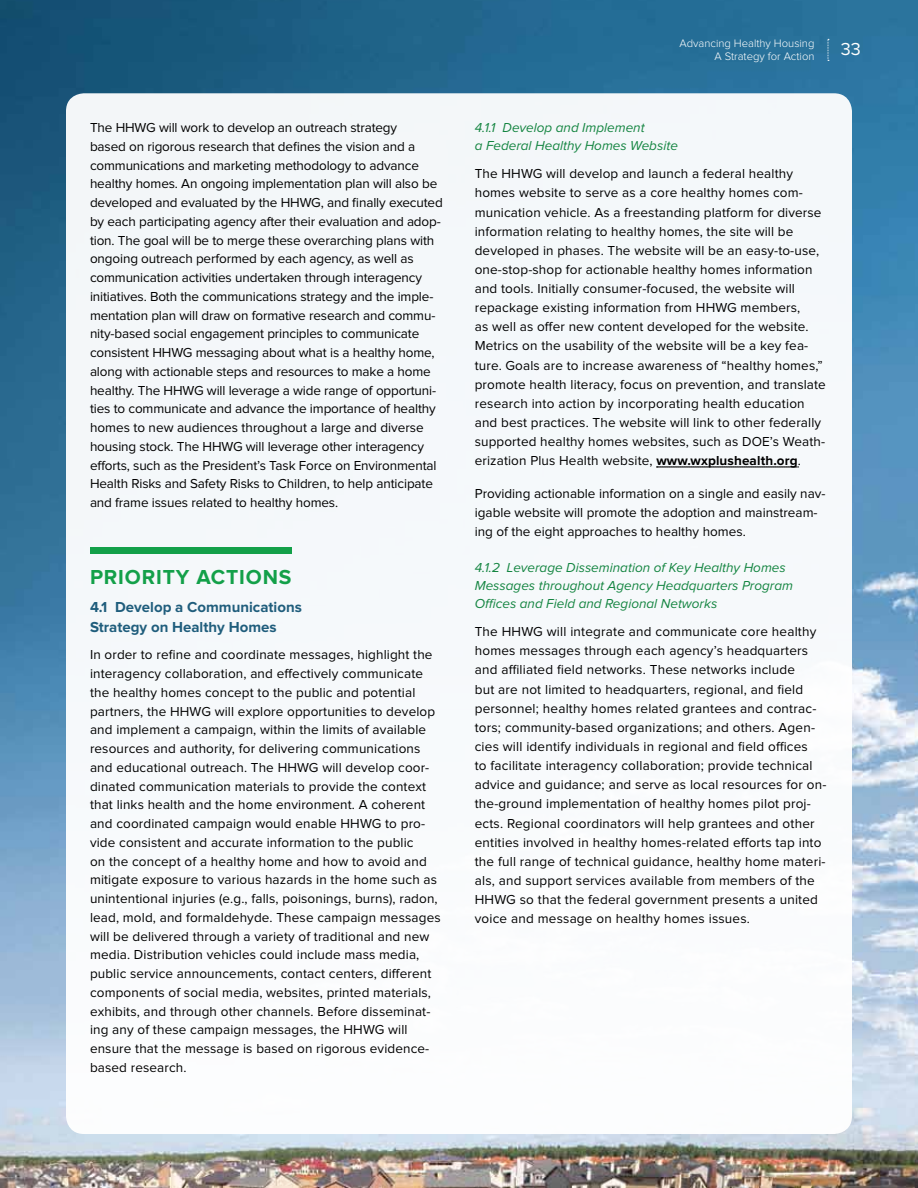
<style>
.page{position:relative;width:918px;height:1188px;background:#fff}
.page>*{position:absolute;margin:0;border:0;box-sizing:border-box;transform-origin:0 0}
.t1{font:700 21px "Proxima Nova";color:#13a049}
.t2{font:18px "Proxima Nova";color:#fff}
.t3{font:700 15px/19.5px "Proxima Nova";color:#1f5d7c}
.t4{font:13.5px/19.2px "Proxima Nova";letter-spacing:.01em;color:#000}
.t5{font:13.5px/18.8px "Proxima Nova";letter-spacing:-.01em;color:#000}
.t6{font:italic 13.5px/18px "Proxima Nova";color:#148541}
.t7{font:300 11.25px/13.5px "Proxima Nova";color:#fff;text-align:right}
.s1{font-weight:700}
</style>
<div class="page">
<img style="left:0;top:0;width:918px;height:1188px">
<div style="left:66px;top:93px;width:786px;height:1041px;background:#f6f9fb;border-radius:18px"></div>
<svg style="left:828px;top:39px;width:1px;height:22px"></svg>
<div style="left:90px;top:547px;width:202px;height:7px;background:#13a049"></div>
<svg style="left:656px;top:467px;width:143px;height:1px"></svg>
<p class="t5" style="left:90px;top:119px;width:354px">The HHWG will work to develop an outreach strategy<br>based on rigorous research that defines the vision and a communications and marketing methodology to advance healthy homes. An ongoing implementation plan will also be developed and evaluated by the HHWG, and finally executed by each participating agency after their evaluation and adop&shy;tion. The goal will be to merge these overarching plans with ongoing outreach performed by each agency, as well as communication activities undertaken through interagency initiatives. Both the communications strategy and the imple&shy;mentation plan will draw on formative research and commu&shy;nity-based social engagement principles to communicate consistent HHWG messaging about what is a healthy home, along with actionable steps and resources to make a home healthy. The HHWG will leverage a wide range of opportuni&shy;ties to communicate and advance the importance of healthy homes to new audiences throughout a large and diverse housing stock. The HHWG will leverage other interagency efforts, such as the President’s Task Force on Environmental Health Risks and Safety Risks to Children, to help anticipate and frame issues related to healthy homes.</p>
<h1 class="t1" style="left:90px;top:565px;width:27px">Priority</h1>
<h1 class="t1" style="left:196px;top:565px;width:29px">Actions</h1>
<p class="t3" style="left:90px;top:598px;width:213px">4.1 Develop a Communications<br>Strategy on Healthy Homes</p>
<p class="t4" style="left:90px;top:646px;width:352px;line-height:18.8px">In order to refine and coordinate messages, highlight the interagency collaboration, and effectively communicate the healthy homes concept to the public and potential partners, the HHWG will explore opportunities to develop and implement a campaign, within the limits of available resources and authority, for delivering communications and educational outreach. The HHWG will develop coor&shy;dinated communication materials to provide the context that links health and the home environment. A coherent and coordinated campaign would enable HHWG to pro&shy;vide consistent and accurate information to the public<br>on the concept of a healthy home and how to avoid and mitigate exposure to various hazards in the home such as unintentional injuries (e.g., falls, poisonings, burns), radon, lead, mold, and formaldehyde. These campaign messages will be delivered through a variety of traditional and new media. Distribution vehicles could include mass media, public service announcements, contact centers, different components of social media, websites, printed materials, exhibits, and through other channels. Before disseminat&shy;ing any of these campaign messages, the HHWG will ensure that the message is based on rigorous evidence&shy;based research.</p>
<p class="t7" style="left:680px;top:36px;width:137px">Advancing Healthy Housing<br>A Strategy for Action</p>
<h2 class="t2" style="left:841px;top:41px;width:22px">33</h2>
<p class="t6" style="left:475px;top:119px;width:205px">4.1.1 Develop and Implement<br>a Federal Healthy Homes Website</p>
<p class="t4" style="left:475px;top:165px;width:353px">The HHWG will develop and launch a federal healthy homes website to serve as a core healthy homes com&shy;munication vehicle. As a freestanding platform for diverse information relating to healthy homes, the site will be developed in phases. The website will be an easy-to-use, one-stop-shop for actionable healthy homes information and tools. Initially consumer-focused, the website will repackage existing information from HHWG members,<br>as well as offer new content developed for the website.<br>Metrics on the usability of the website will be a key fea&shy;ture. Goals are to increase awareness of “healthy homes,” promote health literacy, focus on prevention, and translate research into action by incorporating health education and best practices. The website will link to other federally supported healthy homes websites, such as DOE’s Weath&shy;erization Plus Health website, <span class="s1">www.wxplushealth.org</span>.</p>
<p class="t4" style="left:475px;top:484px;width:352px">Providing actionable information on a single and easily nav&shy;igable website will promote the adoption and mainstream&shy;ing of the eight approaches to healthy homes.</p>
<p class="t6" style="left:475px;top:559px;width:320px">4.1.2 Leverage Dissemination of Key Healthy Homes<br>Messages throughout Agency Headquarters Program<br>Offices and Field and Regional Networks</p>
<p class="t4" style="left:475px;top:623px;width:353px">The HHWG will integrate and communicate core healthy homes messages through each agency’s headquarters and affiliated field networks. These networks include<br>but are not limited to headquarters, regional, and field personnel; healthy homes related grantees and contrac&shy;tors; community-based organizations; and others. Agen&shy;cies will identify individuals in regional and field offices<br>to facilitate interagency collaboration; provide technical advice and guidance; and serve as local resources for on&shy;the-ground implementation of healthy homes pilot proj&shy;ects. Regional coordinators will help grantees and other entities involved in healthy homes-related efforts tap into the full range of technical guidance, healthy home materi&shy;als, and support services available from members of the HHWG so that the federal government presents a united voice and message on healthy homes issues.</p>
</div>
